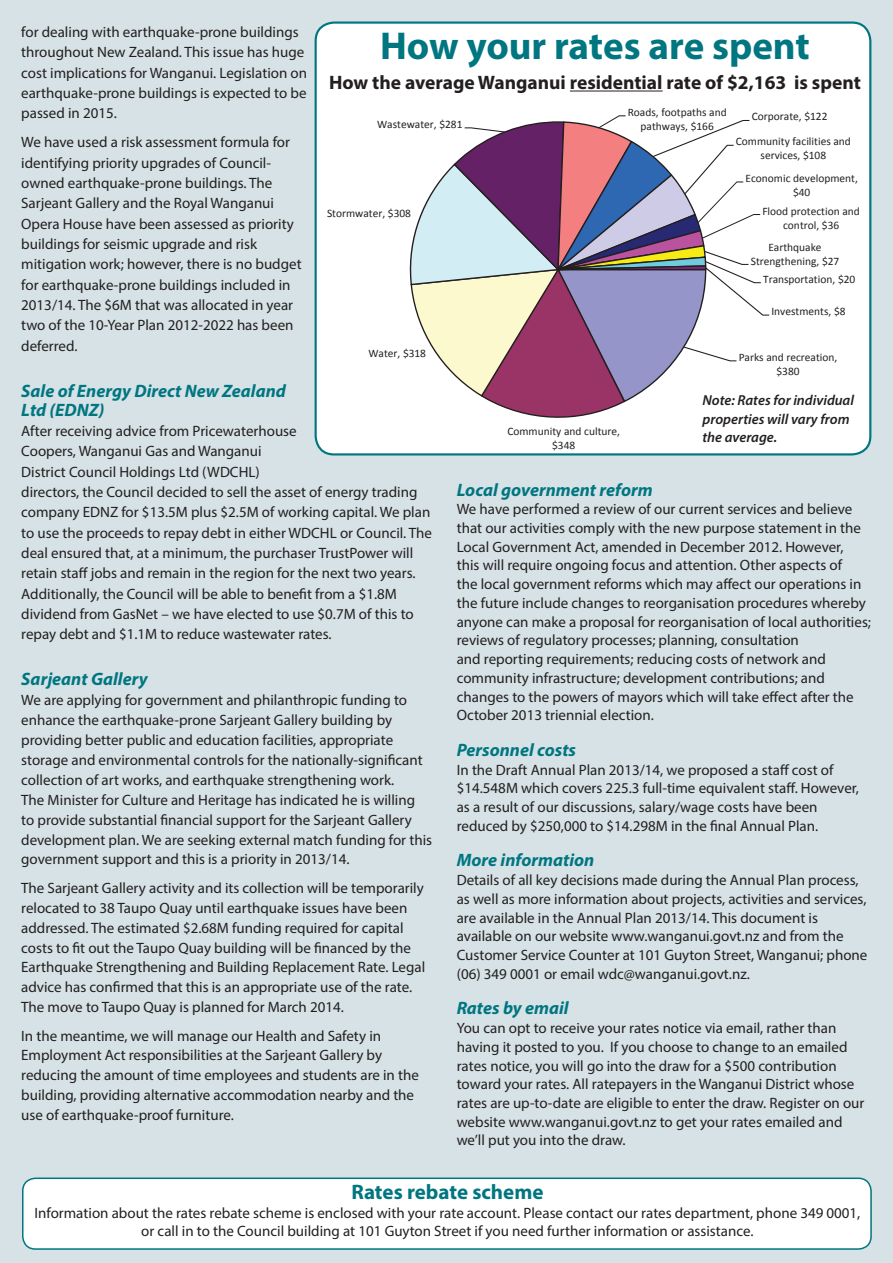
<style>
.page{position:relative;width:893px;height:1263px;background:#d6e2e5}
.page>*{position:absolute;margin:0;border:0;box-sizing:border-box;transform-origin:0 0}
.t1{font:700 39px "Myriad Pro";color:#007681}
.t2{font:700 21px "Myriad Pro";color:#007681}
.t3{font:700 19.5px "Myriad Pro";color:#231f20}
.t4{font:italic 700 18px/18.9px "Myriad Pro";color:#007681}
.t5{font:15px/18.8px "Myriad Pro";color:#231f20}
.t6{font:italic 600 14.4px/18.8px "Myriad Pro";color:#231f20}
.t7{font:11.4px/14px "Calibri";color:#231f20}
</style>
<div class="page">
<div style="left:23px;top:1178px;width:848px;height:71px;background:#fff;border-radius:13px"></div>
<div style="left:22px;top:1178px;width:850px;height:72px;border:2px solid #007681;border-radius:13px"></div>
<div style="left:316px;top:23px;width:554px;height:431px;background:#fff;border-radius:18px"></div>
<div style="left:315px;top:21px;width:556px;height:435px;border:2px solid #007681;border-radius:18px"></div>
<hr style="left:570px;top:91px;width:93px;height:1px;background:#231f20">
<svg style="left:409px;top:115px;width:360px;height:303px"></svg>
<p class="t5" style="left:21px;top:23px;width:287px;line-height:20.4px">for dealing with earthquake-prone buildings throughout New Zealand. This issue has huge cost implications for Wanganui. Legislation on earthquake-prone buildings is expected to be passed in 2015.</p>
<p class="t5" style="left:21px;top:133px;width:282px;line-height:20.4px">We have used a risk assessment formula for identifying priority upgrades of Council&shy;owned earthquake-prone buildings. The Sarjeant Gallery and the Royal Wanganui Opera House have been assessed as priority buildings for seismic upgrade and risk mitigation work; however, there is no budget for earthquake-prone buildings included in 2013/14. The $6M that was allocated in year two of the 10-Year Plan 2012-2022 has been deferred.</p>
<p class="t4" style="left:21px;top:382px;width:266px">Sale of Energy Direct New Zealand<br>Ltd (EDNZ)</p>
<p class="t5" style="left:21px;top:422px;width:412px;line-height:20.4px">After receiving advice from Pricewaterhouse<br>Coopers, Wanganui Gas and Wanganui<br>District Council Holdings Ltd (WDCHL)<br>directors, the Council decided to sell the asset of energy trading company EDNZ for $13.5M plus $2.5M of working capital. We plan to use the proceeds to repay debt in either WDCHL or Council. The deal ensured that, at a minimum, the purchaser TrustPower will retain staff jobs and remain in the region for the next two years.<br>Additionally, the Council will be able to benefit from a $1.8M dividend from GasNet – we have elected to use $0.7M of this to repay debt and $1.1M to reduce wastewater rates.</p>
<p class="t4" style="left:21px;top:671px;width:128px">Sarjeant Gallery</p>
<p class="t5" style="left:21px;top:691px;width:412px;line-height:20px">We are applying for government and philanthropic funding to enhance the earthquake-prone Sarjeant Gallery building by providing better public and education facilities, appropriate storage and environmental controls for the nationally-significant collection of art works, and earthquake strengthening work.<br>The Minister for Culture and Heritage has indicated he is willing<br>to provide substantial financial support for the Sarjeant Gallery development plan. We are seeking external match funding for this government support and this is a priority in 2013/14.</p>
<p class="t5" style="left:21px;top:879px;width:405px;line-height:20px">The Sarjeant Gallery activity and its collection will be temporarily relocated to 38 Taupo Quay until earthquake issues have been addressed. The estimated $2.68M funding required for capital costs to fit out the Taupo Quay building will be financed by the Earthquake Strengthening and Building Replacement Rate. Legal advice has confirmed that this is an appropriate use of the rate.<br>The move to Taupo Quay is planned for March 2014.</p>
<p class="t5" style="left:21px;top:1027px;width:399px;line-height:20px">In the meantime, we will manage our Health and Safety in Employment Act responsibilities at the Sarjeant Gallery by reducing the amount of time employees and students are in the building, providing alternative accommodation nearby and the use of earthquake-proof furniture.</p>
<h1 class="t1" style="left:380px;top:31px;width:431px">How your rates are spent</h1>
<h3 class="t3" style="left:329px;top:75px;width:533px">How the average Wanganui residential rate of $2,163 is spent</h3>
<p class="t7" style="left:377px;top:118px;width:87px">Wastewater, $281</p>
<p class="t7" style="left:628px;top:106px;width:100px;text-align:center">Roads, footpaths and pathways, $166</p>
<p class="t7" style="left:736px;top:105px;width:117px;line-height:24.8px;text-indent:16px">Corporate, $122<br>Community facilities and</p>
<p class="t7" style="left:745px;top:145px;width:114px;line-height:22.6px;text-indent:15px">services, $108<br>Economic development,</p>
<p class="t7" style="left:762px;top:184px;width:99px;line-height:18.6px;text-indent:31px">$40<br>Flood protection and</p>
<p class="t7" style="left:768px;top:215px;width:72px;line-height:22px;text-indent:15px">control, $36<br>Earthquake</p>
<p class="t7" style="left:763px;top:253px;width:94px;line-height:18.1px;text-indent:-12px">Strengthening, $27<br>Transportation, $20</p>
<p class="t7" style="left:771px;top:305px;width:76px">Investments, $8</p>
<p class="t7" style="left:327px;top:208px;width:85px">Stormwater, $308</p>
<p class="t7" style="left:368px;top:347px;width:59px">Water, $318</p>
<p class="t7" style="left:739px;top:351px;width:100px;text-align:center">Parks and recreation, $380</p>
<p class="t6" style="left:702px;top:391px;width:153px">Note: Rates for individual properties will vary from the average.</p>
<p class="t7" style="left:507px;top:426px;width:114px;text-align:center">Community and culture, $348</p>
<p class="t4" style="left:457px;top:481px;width:198px">Local government reform</p>
<p class="t5" style="left:457px;top:501px;width:416px">We have performed a review of our current services and believe that our activities comply with the new purpose statement in the Local Government Act, amended in December 2012. However,<br>this will require ongoing focus and attention. Other aspects of<br>the local government reforms which may affect our operations in the future include changes to reorganisation procedures whereby anyone can make a proposal for reorganisation of local authorities; reviews of regulatory processes; planning, consultation<br>and reporting requirements; reducing costs of network and community infrastructure; development contributions; and changes to the powers of mayors which will take effect after the October 2013 triennial election.</p>
<p class="t4" style="left:457px;top:742px;width:121px">Personnel costs</p>
<p class="t5" style="left:457px;top:761px;width:404px">In the Draft Annual Plan 2013/14, we proposed a staff cost of $14.548M which covers 225.3 full-time equivalent staff. However, as a result of our discussions, salary/wage costs have been reduced by $250,000 to $14.298M in the final Annual Plan.</p>
<p class="t4" style="left:457px;top:852px;width:139px">More information</p>
<p class="t5" style="left:457px;top:872px;width:412px">Details of all key decisions made during the Annual Plan process, as well as more information about projects, activities and services, are available in the Annual Plan 2013/14. This document is available on our website www.wanganui.govt.nz and from the Customer Service Counter at 101 Guyton Street, Wanganui; phone (06) 349 0001 or email wdc@wanganui.govt.nz.</p>
<p class="t4" style="left:457px;top:1000px;width:113px">Rates by email</p>
<p class="t5" style="left:457px;top:1020px;width:409px">You can opt to receive your rates notice via email, rather than having it posted to you. If you choose to change to an emailed rates notice, you will go into the draw for a $500 contribution toward your rates. All ratepayers in the Wanganui District whose rates are up-to-date are eligible to enter the draw. Register on our website www.wanganui.govt.nz to get your rates emailed and we’ll put you into the draw.</p>
<h2 class="t2" style="left:351px;top:1184px;width:194px">Rates rebate scheme</h2>
<p class="t5" style="left:34px;top:1204px;width:827px;text-align:center">Information about the rates rebate scheme is enclosed with your rate account. Please contact our rates department, phone 349 0001, or call in to the Council building at 101 Guyton Street if you need further information or assistance.</p>
</div>
